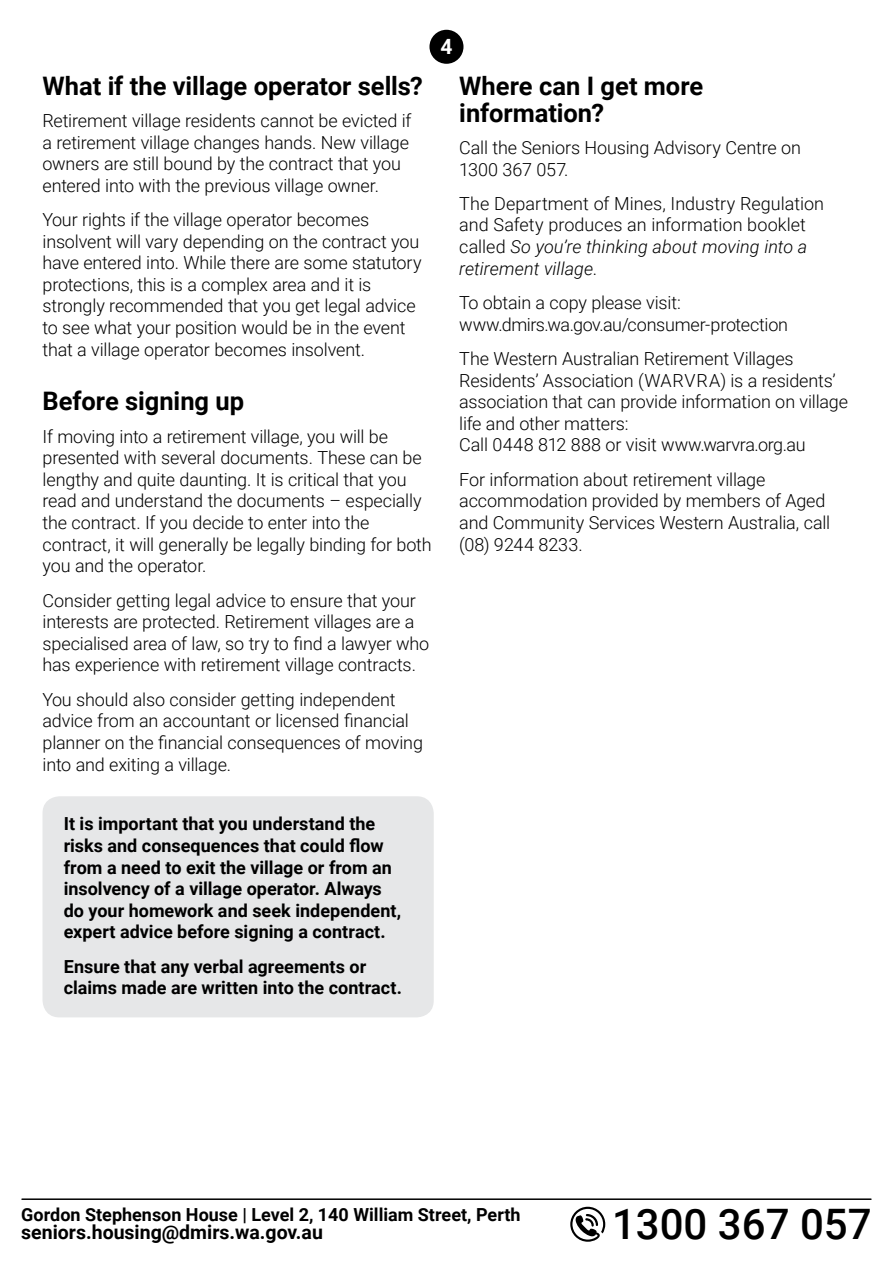
<style>
.page{position:relative;width:893px;height:1263px;background:#fff}
.page>*{position:absolute;margin:0;border:0;box-sizing:border-box;transform-origin:0 0}
.t1{font:500 42px "Roboto";color:#000}
.subhead{font:700 25.5px/27px "Roboto";color:#000}
.text{font:700 21px "Roboto";color:#fff}
.t2{font:700 19.5px "Roboto";color:#000}
.text-2{font:300 18px/21.6px "Roboto";letter-spacing:-.01em;color:#000}
.breakout{font:700 18px/21.6px "Roboto";color:#000}
.s1{font-style:italic}
</style>
<div class="page">
<div style="left:429px;top:30px;width:34px;height:34px;background:#000;border-radius:50%"></div>
<div style="left:43px;top:796px;width:391px;height:221px;background:#e6e7e8;border-radius:17px"></div>
<svg style="left:570px;top:1207px;width:35px;height:35px"></svg>
<hr style="left:22px;top:1198px;width:849px;height:2px;background:#000">
<h1 class="subhead" style="left:43px;top:71px;width:382px">What if the village operator sells?</h1>
<p class="text-2" style="left:43px;top:109px;width:371px">Retirement village residents cannot be evicted if a retirement village changes hands. New village owners are still bound by the contract that you entered into with the previous village owner.</p>
<p class="text-2" style="left:43px;top:208px;width:381px">Your rights if the village operator becomes insolvent will vary depending on the contract you have entered into. While there are some statutory protections, this is a complex area and it is strongly recommended that you get legal advice to see what your position would be in the event that a village operator becomes insolvent.</p>
<h1 class="subhead" style="left:43px;top:387px;width:203px">Before signing up</h1>
<p class="text-2" style="left:43px;top:425px;width:391px">If moving into a retirement village, you will be presented with several documents. These can be lengthy and quite daunting. It is critical that you read and understand the documents – especially the contract. If you decide to enter into the contract, it will generally be legally binding for both you and the operator.</p>
<p class="text-2" style="left:43px;top:589px;width:388px">Consider getting legal advice to ensure that your interests are protected. Retirement villages are a specialised area of law, so try to find a lawyer who has experience with retirement village contracts.</p>
<p class="text-2" style="left:43px;top:688px;width:382px">You should also consider getting independent advice from an accountant or licensed financial planner on the financial consequences of moving into and exiting a village.</p>
<p class="text" style="left:440px;top:32px;width:14px">4</p>
<h1 class="subhead" style="left:459px;top:71px;width:246px">Where can I get more information?</h1>
<p class="text-2" style="left:459px;top:136px;width:343px">Call the Seniors Housing Advisory Centre on<br>1300 367 057.</p>
<p class="text-2" style="left:459px;top:192px;width:366px">The Department of Mines, Industry Regulation and Safety produces an information booklet called <span class="s1">So you’re thinking about moving into a retirement village</span>.</p>
<p class="text-2" style="left:459px;top:291px;width:330px">To obtain a copy please visit: www.dmirs.wa.gov.au/consumer-protection</p>
<p class="text-2" style="left:459px;top:347px;width:390px">The Western Australian Retirement Villages Residents’ Association (WARVRA) is a residents’ association that can provide information on village life and other matters:<br>Call 0448 812 888 or visit www.warvra.org.au</p>
<p class="text-2" style="left:459px;top:468px;width:372px">For information about retirement village accommodation provided by members of Aged and Community Services Western Australia, call (08) 9244 8233.</p>
<p class="breakout" style="left:64px;top:812px;width:339px">It is important that you understand the risks and consequences that could flow from a need to exit the village or from an insolvency of a village operator. Always do your homework and seek independent, expert advice before signing a contract.</p>
<p class="breakout" style="left:64px;top:955px;width:340px">Ensure that any verbal agreements or claims made are written into the contract.</p>
<p class="breakout" style="left:21px;top:1203px;width:501px">Gordon Stephenson House | Level 2, 140 William Street, Perth</p>
<p class="t2" style="left:21px;top:1218px;width:303px">seniors.housing@dmirs.wa.gov.au</p>
<p class="t1" style="left:612px;top:1195px;width:261px">1300 367 057</p>
</div>
